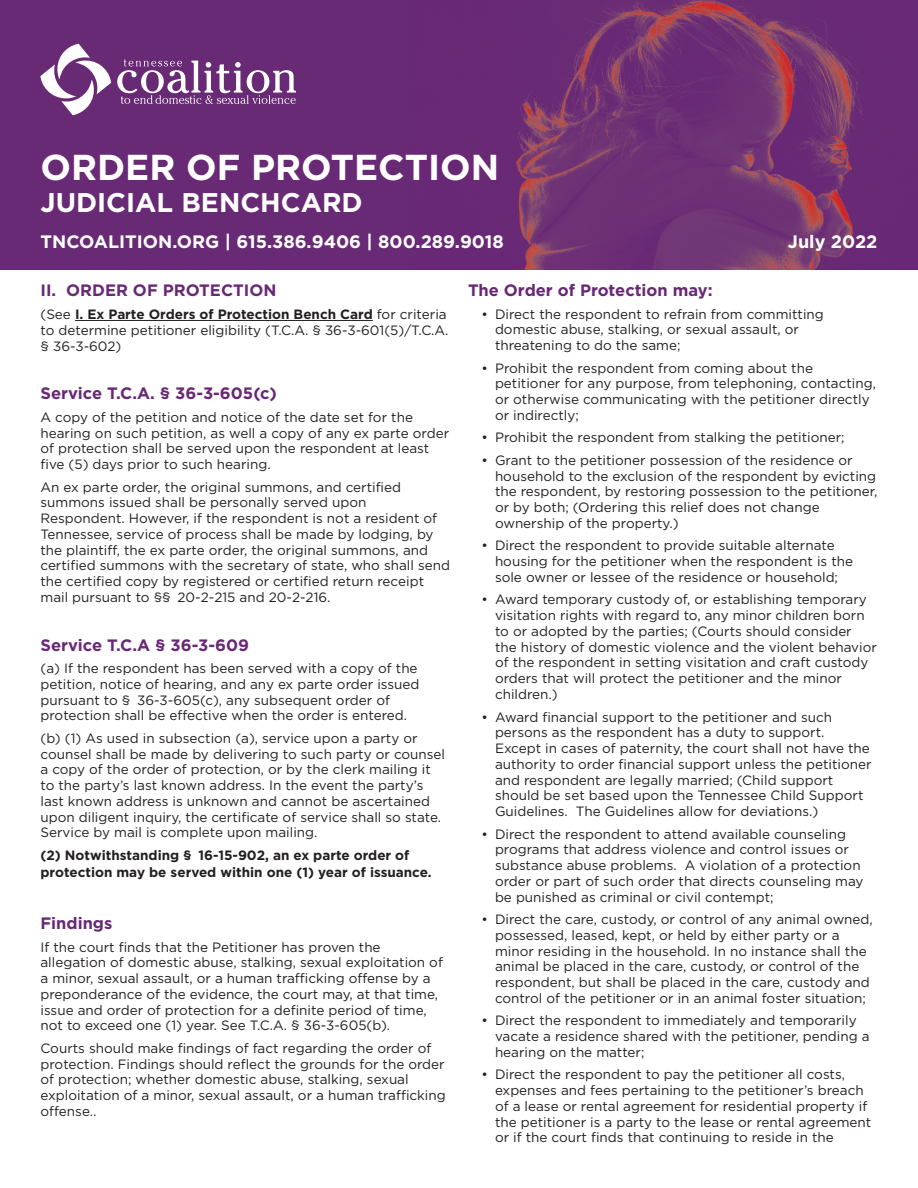
<style>
.page{position:relative;width:918px;height:1188px;background:#fff}
.page>*{position:absolute;margin:0;border:0;box-sizing:border-box;transform-origin:0 0}
.t1{font:700 36px "Gotham";color:#fff}
.t2{font:700 27px "Gotham";color:#fff}
.t3{font:700 18px "Gotham";color:#fff}
.t4{font:700 16.5px "Gotham";color:#682875}
.t5{font:13.5px/15.8px "Gotham";color:#231f20}
.t6{font:700 13.5px/16.2px "Gotham";color:#231f20}
.s1{font-weight:700}
</style>
<div class="page">
<hr style="left:75px;top:320px;width:298px;height:1px;background:#231f20">
<img style="left:0;top:0;width:918px;height:270px">
<svg style="left:40px;top:44px;width:71px;height:71px"></svg>
<svg style="left:117px;top:59px;width:179px;height:45px"></svg>
<h1 class="t1" style="left:40px;top:143px;width:460px">ORDER OF PROTECTION</h1>
<h2 class="t2" style="left:40px;top:185px;width:324px">JUDICIAL BENCHCARD</h2>
<h3 class="t3" style="left:40px;top:230px;width:465px">TNCOALITION.ORG | 615.386.9406 | 800.289.9018</h3>
<h3 class="t3" style="left:788px;top:230px;width:91px">July 2022</h3>
<p class="t4" style="left:40px;top:279px;width:237px">II. ORDER OF PROTECTION</p>
<p class="t5" style="left:40px;top:306px;width:410px">(See <span class="s1">I. Ex Parte Orders of Protection Bench Card</span> for criteria to determine petitioner eligibility (T.C.A. § 36-3-601(5)/T.C.A. § 36-3-602)</p>
<p class="t4" style="left:40px;top:383px;width:238px">Service T.C.A. § 36-3-605(c)</p>
<p class="t5" style="left:40px;top:409px;width:410px">A copy of the petition and notice of the date set for the hearing on such petition, as well a copy of any ex parte order of protection shall be served upon the respondent at least five (5) days prior to such hearing.</p>
<p class="t5" style="left:40px;top:479px;width:411px">An ex parte order, the original summons, and certified summons issued shall be personally served upon Respondent. However, if the respondent is not a resident of Tennessee, service of process shall be made by lodging, by the plaintiff, the ex parte order, the original summons, and certified summons with the secretary of state, who shall send the certified copy by registered or certified return receipt mail pursuant to §§ 20-2-215 and 20-2-216.</p>
<p class="t4" style="left:40px;top:634px;width:210px">Service T.C.A § 36-3-609</p>
<p class="t5" style="left:40px;top:660px;width:380px">(a) If the respondent has been served with a copy of the petition, notice of hearing, and any ex parte order issued pursuant to § 36-3-605(c), any subsequent order of protection shall be effective when the order is entered.</p>
<p class="t5" style="left:40px;top:730px;width:406px">(b) (1) As used in subsection (a), service upon a party or counsel shall be made by delivering to such party or counsel a copy of the order of protection, or by the clerk mailing it to the party’s last known address. In the event the party’s last known address is unknown and cannot be ascertained upon diligent inquiry, the certificate of service shall so state.<br>Service by mail is complete upon mailing.</p>
<p class="t6" style="left:40px;top:847px;width:393px">(2) Notwithstanding § 16-15-902, an ex parte order of protection may be served within one (1) year of issuance.</p>
<p class="t4" style="left:40px;top:912px;width:73px">Findings</p>
<p class="t5" style="left:40px;top:939px;width:404px">If the court finds that the Petitioner has proven the allegation of domestic abuse, stalking, sexual exploitation of a minor, sexual assault, or a human trafficking offense by a preponderance of the evidence, the court may, at that time, issue and order of protection for a definite period of time, not to exceed one (1) year. See T.C.A. § 36-3-605(b).</p>
<p class="t5" style="left:40px;top:1040px;width:407px">Courts should make findings of fact regarding the order of protection. Findings should reflect the grounds for the order of protection; whether domestic abuse, stalking, sexual exploitation of a minor, sexual assault, or a human trafficking offense..</p>
<p class="t4" style="left:468px;top:279px;width:246px">The Order of Protection may:</p>
<p class="t5" style="left:495px;top:306px;width:330px;text-indent:-14px">• Direct the respondent to refrain from committing domestic abuse, stalking, or sexual assault, or threatening to do the same;</p>
<p class="t5" style="left:495px;top:360px;width:383px;text-indent:-14px">• Prohibit the respondent from coming about the petitioner for any purpose, from telephoning, contacting, or otherwise communicating with the petitioner directly or indirectly;</p>
<p class="t5" style="left:482px;top:430px;width:365px">• Prohibit the respondent from stalking the petitioner;</p>
<p class="t5" style="left:495px;top:452px;width:384px;text-indent:-14px">• Grant to the petitioner possession of the residence or household to the exclusion of the respondent by evicting the respondent, by restoring possession to the petitioner, or by both; (Ordering this relief does not change ownership of the property.)</p>
<p class="t5" style="left:495px;top:538px;width:360px;text-indent:-14px">• Direct the respondent to provide suitable alternate housing for the petitioner when the respondent is the sole owner or lessee of the residence or household;</p>
<p class="t5" style="left:495px;top:592px;width:383px;text-indent:-14px">• Award temporary custody of, or establishing temporary visitation rights with regard to, any minor children born to or adopted by the parties; (Courts should consider the history of domestic violence and the violent behavior of the respondent in setting visitation and craft custody orders that will protect the petitioner and the minor children.)</p>
<p class="t5" style="left:495px;top:709px;width:378px;text-indent:-14px">• Award financial support to the petitioner and such persons as the respondent has a duty to support.<br>Except in cases of paternity, the court shall not have the authority to order financial support unless the petitioner and respondent are legally married; (Child support should be set based upon the Tennessee Child Support Guidelines. The Guidelines allow for deviations.)</p>
<p class="t5" style="left:495px;top:826px;width:370px;text-indent:-14px">• Direct the respondent to attend available counseling programs that address violence and control issues or substance abuse problems. A violation of a protection order or part of such order that directs counseling may be punished as criminal or civil contempt;</p>
<p class="t5" style="left:495px;top:911px;width:379px;text-indent:-14px">• Direct the care, custody, or control of any animal owned, possessed, leased, kept, or held by either party or a minor residing in the household. In no instance shall the animal be placed in the care, custody, or control of the respondent, but shall be placed in the care, custody and control of the petitioner or in an animal foster situation;</p>
<p class="t5" style="left:495px;top:1012px;width:376px;text-indent:-14px">• Direct the respondent to immediately and temporarily vacate a residence shared with the petitioner, pending a hearing on the matter;</p>
<p class="t5" style="left:495px;top:1066px;width:378px;text-indent:-14px">• Direct the respondent to pay the petitioner all costs, expenses and fees pertaining to the petitioner’s breach of a lease or rental agreement for residential property if the petitioner is a party to the lease or rental agreement or if the court finds that continuing to reside in the</p>
</div>
